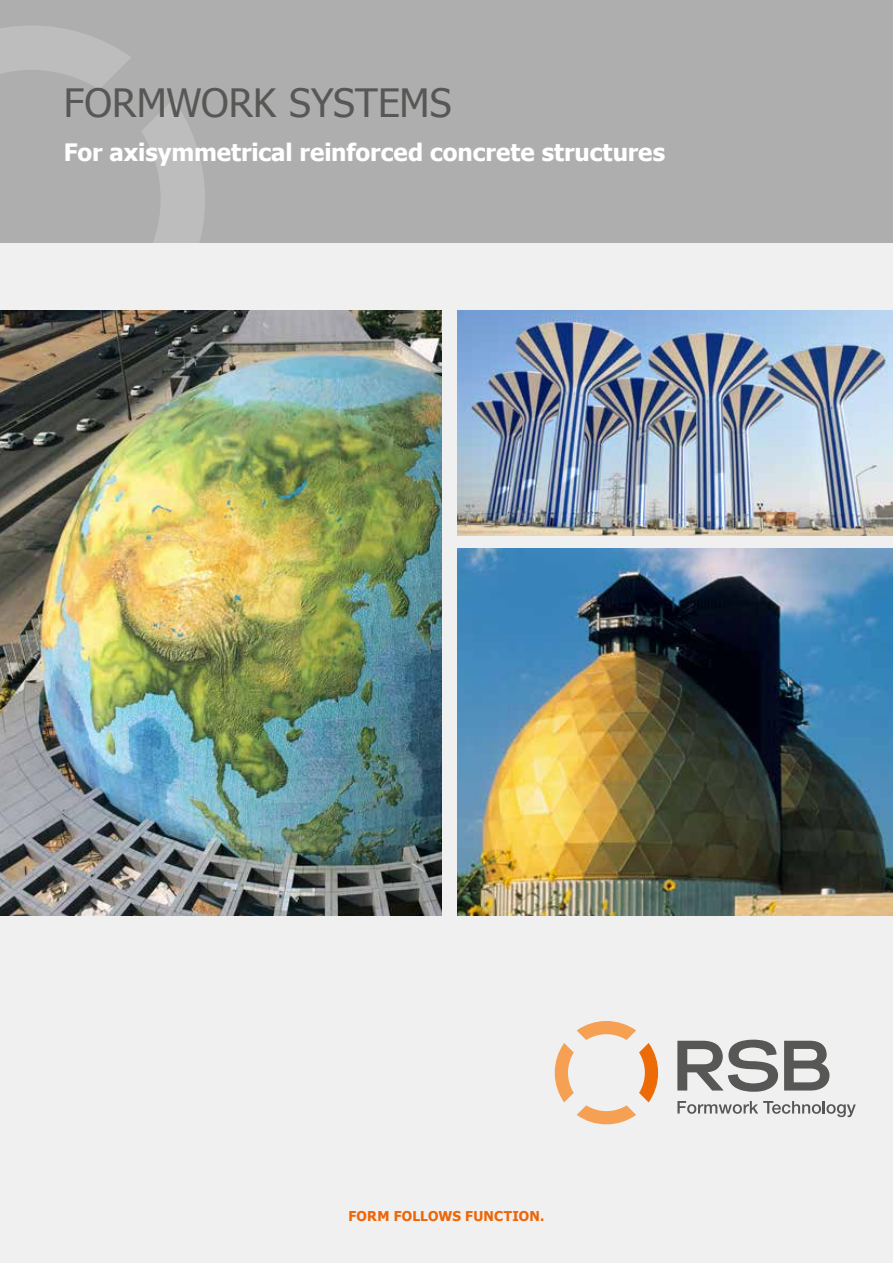
<style>
.page{position:relative;width:893px;height:1263px;background:#f0f0f0}
.page>*{position:absolute;margin:0;border:0;box-sizing:border-box;transform-origin:0 0}
.t1{font:39px "Tahoma";color:#575756}
.t2{font:700 24px "Tahoma";color:#fff}
.t3{font:700 13.5px "Tahoma";letter-spacing:.015em;color:#ec6608}
</style>
<div class="page">
<div style="left:0;top:0;width:893px;height:242px;background:#aeaeae"></div>
<svg style="left:677px;top:1039px;width:101px;height:53px"></svg>
<svg style="left:784px;top:1041px;width:45px;height:49px"></svg>
<svg style="left:555px;top:1021px;width:103px;height:103px"></svg>
<svg style="left:677px;top:1101px;width:179px;height:16px"></svg>
<img style="left:0;top:310px;width:442px;height:606px">
<img style="left:457px;top:310px;width:436px;height:226px">
<img style="left:457px;top:549px;width:436px;height:367px">
<svg style="left:142px;top:100px;width:63px;height:142px"></svg>
<svg style="left:0;top:26px;width:131px;height:63px"></svg>
<h1 class="t1" style="left:64px;top:77px;width:389px">FORMWORK SYSTEMS</h1>
<p class="t2" style="left:64px;top:135px;width:603px">For axisymmetrical reinforced concrete structures</p>
<p class="t3" style="left:348px;top:1206px;width:197px">FORM FOLLOWS FUNCTION.</p>
</div>
